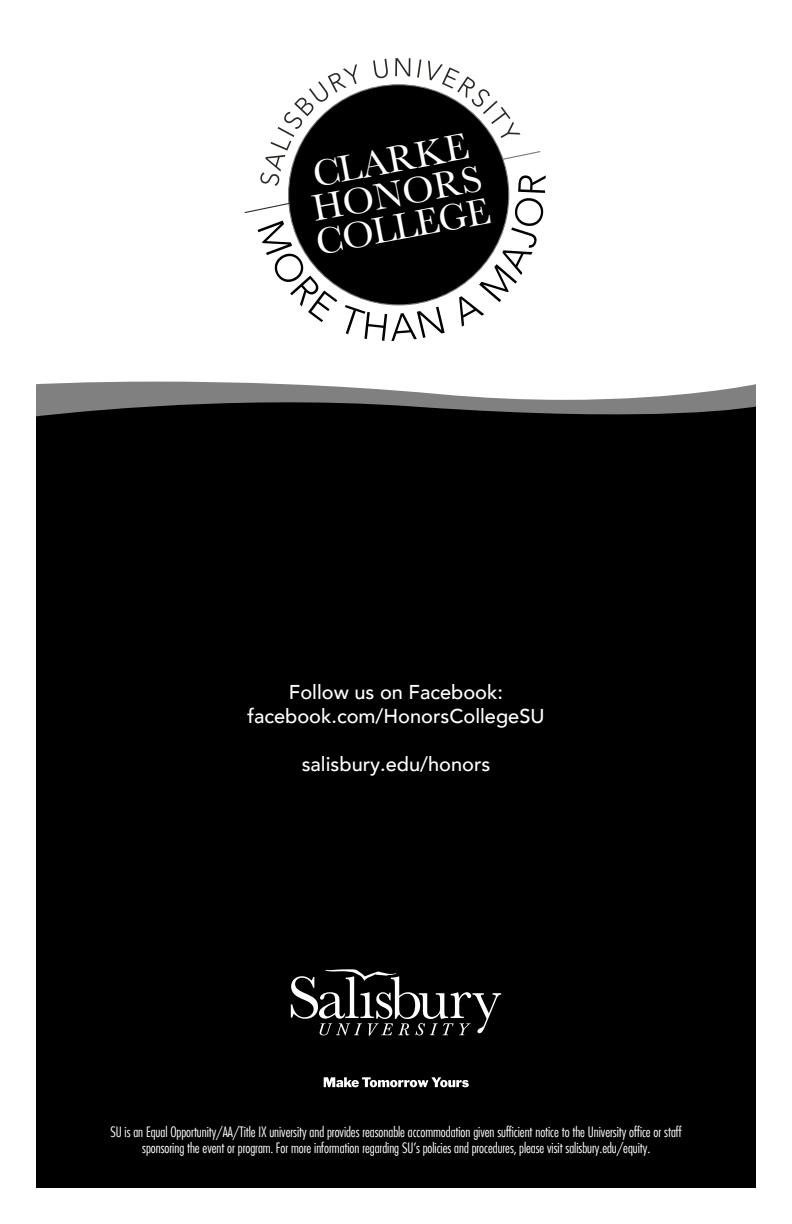
<style>
.page{position:relative;width:792px;height:1224px;background:#fff}
.page>*{position:absolute;margin:0;border:0;box-sizing:border-box;transform-origin:0 0}
.t1{font:38.6px/33.8px "Baskerville";color:#fff}
.t2{font:500 20px/24px "Avenir LT Com";color:#fff;text-align:center}
.t3{font:300 condensed 14px/16px "Futura Com";letter-spacing:-.005em;color:#fff;text-align:center}
</style>
<div class="page">
<svg style="left:36px;top:382px;width:720px;height:11px"></svg>
<div style="left:36px;top:393px;width:720px;height:795px;background:#000"></div>
<div style="left:289px;top:85px;width:220px;height:220px;background:#000;border-radius:50%"></div>
<svg style="left:260px;top:64px;width:97px;height:122px"></svg>
<svg style="left:373px;top:59px;width:15px;height:19px"></svg>
<svg style="left:395px;top:58px;width:15px;height:18px"></svg>
<svg style="left:417px;top:59px;width:4px;height:19px"></svg>
<svg style="left:428px;top:61px;width:92px;height:77px"></svg>
<svg style="left:258px;top:221px;width:79px;height:101px"></svg>
<svg style="left:345px;top:305px;width:100px;height:36px"></svg>
<svg style="left:459px;top:175px;width:87px;height:152px"></svg>
<svg style="left:502px;top:151px;width:39px;height:10px"></svg>
<svg style="left:244px;top:202px;width:47px;height:12px"></svg>
<svg style="left:291px;top:969px;width:210px;height:67px;background:#2e2e2e"></svg>
<svg style="left:324px;top:1077px;width:145px;height:10px"></svg>
<p class="t1" style="left:300px;top:160px;width:178px;rotate:-11deg">CLARKE<br>HONORS<br>COLLEGE</p>
<p class="t2" style="left:247px;top:681px;width:299px">Follow us on Facebook: facebook.com/HonorsCollegeSU</p>
<p class="t2" style="left:302px;top:753px;width:190px">salisbury.edu/honors</p>
<p class="t3" style="left:110px;top:1124px;width:573px">SU is an Equal Opportunity/AA/Title IX university and provides reasonable accommodation given sufficient notice to the University office or staff sponsoring the event or program. For more information regarding SU’s policies and procedures, please visit salisbury.edu/equity.</p>
</div>
